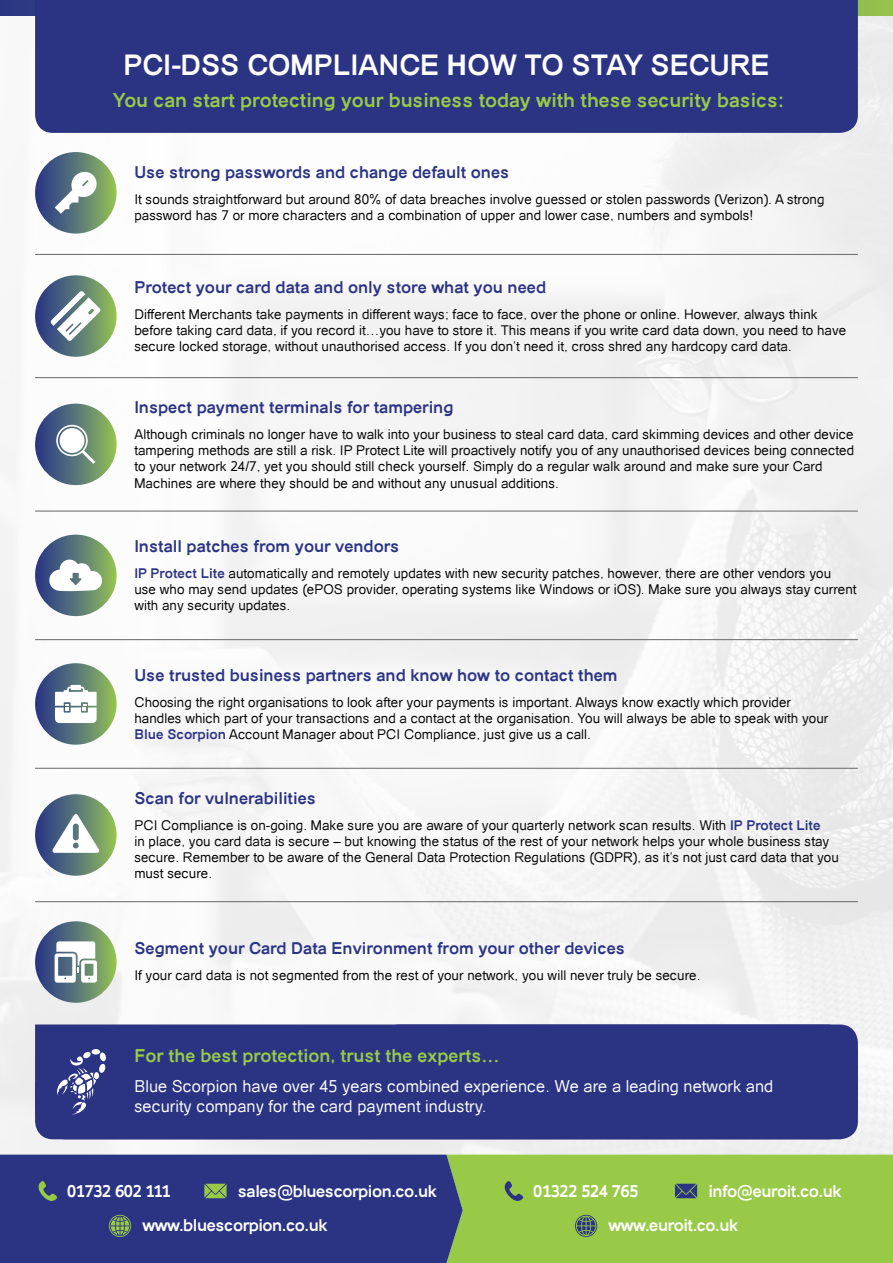
<style>
.page{position:relative;width:893px;height:1263px;background:#fff}
.page>*{position:absolute;margin:0;border:0;box-sizing:border-box;transform-origin:0 0}
.t1{font:700 28.5px "Catriel";color:#fff}
.t2{font:700 19.5px "Catriel";color:#99ca47}
.t3{font:700 18px "Catriel";color:#99ca47}
.t4{font:700 16.5px "Catriel";color:#2b3483}
.t5{font:16.5px/19.8px "Catriel";color:#fff}
.t6{font:700 16.5px/33.8px "Catriel";letter-spacing:-.025em;color:#fff}
.t7{font:13.5px/16.2px "Catriel";color:#000}
.s1{font-weight:700;color:#2b3483}
</style>
<div class="page">
<img style="left:0;top:15px;width:893px;height:1139px">
<svg style="left:0;top:0;width:893px;height:15px"></svg>
<hr style="left:35px;top:254px;width:823px;height:1px;background:#666767">
<hr style="left:35px;top:377px;width:823px;height:1px;background:#666767">
<hr style="left:35px;top:511px;width:823px;height:1px;background:#666767">
<hr style="left:35px;top:639px;width:823px;height:1px;background:#666767">
<hr style="left:35px;top:768px;width:823px;height:1px;background:#666767">
<hr style="left:35px;top:901px;width:823px;height:1px;background:#666767">
<div style="left:35px;top:0;width:823px;height:133px;background:#2b3483"></div>
<svg style="left:35px;top:152px;width:82px;height:82px;background:#5f7b77"></svg>
<svg style="left:35px;top:275px;width:82px;height:82px;background:#617e77"></svg>
<svg style="left:55px;top:171px;width:43px;height:43px"></svg>
<svg style="left:50px;top:291px;width:51px;height:50px"></svg>
<svg style="left:35px;top:404px;width:82px;height:81px;background:#5d7a75"></svg>
<svg style="left:56px;top:425px;width:39px;height:39px"></svg>
<div style="left:60px;top:428px;width:24px;height:25px;background:#fff;border-radius:50%"></div>
<svg style="left:35px;top:535px;width:82px;height:81px;background:#5d7a75"></svg>
<svg style="left:49px;top:560px;width:53px;height:32px"></svg>
<svg style="left:35px;top:663px;width:82px;height:82px;background:#5f7b76"></svg>
<svg style="left:55px;top:685px;width:42px;height:38px"></svg>
<svg style="left:35px;top:794px;width:82px;height:82px;background:#5f7c76"></svg>
<svg style="left:52px;top:814px;width:47px;height:39px"></svg>
<svg style="left:35px;top:921px;width:82px;height:82px;background:#5f7c76"></svg>
<svg style="left:55px;top:941px;width:42px;height:42px"></svg>
<div style="left:463px;top:1154px;width:430px;height:109px;background:#99ca47"></div>
<div style="left:0;top:1154px;width:463px;height:109px;background:#2b3483"></div>
<svg style="left:38px;top:1181px;width:19px;height:20px"></svg>
<svg style="left:204px;top:1184px;width:23px;height:14px"></svg>
<svg style="left:109px;top:1215px;width:22px;height:22px"></svg>
<svg style="left:504px;top:1181px;width:19px;height:20px"></svg>
<svg style="left:675px;top:1184px;width:22px;height:14px"></svg>
<svg style="left:575px;top:1215px;width:22px;height:22px"></svg>
<div style="left:35px;top:1024px;width:345px;height:58px;background:#2b3483"></div>
<div style="left:380px;top:1024px;width:478px;height:58px;background:#2b3483"></div>
<div style="left:35px;top:1082px;width:823px;height:57px;background:#2b3483"></div>
<svg style="left:56px;top:1049px;width:50px;height:66px;background:#565d9c"></svg>
<h1 class="t1" style="left:123px;top:49px;width:647px">PCI-DSS Compliance How to stay secu re</h1>
<h2 class="t2" style="left:113px;top:88px;width:673px">You can start protecting your business today with these security basics:</h2>
<p class="t4" style="left:134px;top:162px;width:377px">Use strong passwords and change default ones</p>
<p class="t7" style="left:134px;top:191px;width:692px">It sounds straightforward but around 80% of data breaches involve guessed or stolen passwords (Verizon). A strong password has 7 or more characters and a combination of upper and lower case, numbers and symbols!</p>
<p class="t4" style="left:134px;top:277px;width:413px">Protect your card data and only store what you need</p>
<p class="t7" style="left:134px;top:306px;width:713px">Different Merchants take payments in different ways; face to face, over the phone or online. However, always think before taking card data, if you record it…you have to store it. This means if you write card data down, you need to have secure locked storage, without unauthorised access. If you don’t need it, cross shred any hardcopy card data.</p>
<p class="t4" style="left:134px;top:397px;width:321px">Inspect payment terminals for tampering</p>
<p class="t7" style="left:134px;top:426px;width:721px">Although criminals no longer have to walk into your business to steal card data, card skimming devices and other device tampering methods are still a risk. I P Protect Lite will proactively notify you of any unauthorised devices being connected to your network 24/7, yet you should still check yourself. Simply do a regular walk around and make sure your Card Machines are where they should be and without any unusual additions.</p>
<p class="t4" style="left:134px;top:537px;width:266px">Install patches from your vendors</p>
<p class="t7" style="left:134px;top:565px;width:724px"><span class="s1">IP Protect Lite</span> automatically and remotely updates with new security patches, however, there are other vendors you<br>use who may send updates (ePOS provider, operating systems like Windows or iOS). Make sure you always stay current with any security updates.</p>
<p class="t4" style="left:134px;top:665px;width:485px">Use trusted business partners and know how to contact them</p>
<p class="t7" style="left:134px;top:694px;width:696px">Choosing the right organisations to look after your payments is important. Always know exactly which provider handles which part of your transactions and a contact at the organisation. You will always be able to speak with your<br><span class="s1">Blue Scorpion</span> Account Manager about PCI Compliance, just give us a call.</p>
<p class="t4" style="left:134px;top:788px;width:183px">Scan for vulnerabilities</p>
<p class="t7" style="left:134px;top:817px;width:706px">PCI Compliance is on-going. Make sure you are aware of your quarterly network scan results. With <span class="s1">IP Protect Lite<br></span>in place, you card data is secure – but knowing the status of the rest of your network helps your whole business stay secure. Remember to be aware of the General Data Protection Regulations (GDPR), as it’s not just card data that you must secure.</p>
<p class="t4" style="left:134px;top:939px;width:492px">Segment your Card Data Environment from your other devices</p>
<p class="t7" style="left:134px;top:967px;width:568px">If your card data is not segmented from the rest of your network, you will never truly be secure.</p>
<h3 class="t3" style="left:134px;top:1045px;width:367px">For the best protection, trust the experts…</h3>
<p class="t5" style="left:134px;top:1076px;width:641px">Blue Scorpion have over 45 years combined experience. We are a leading network and security company for the card payment industry.</p>
<p class="t6" style="left:142px;top:1174px;width:296px;text-indent:95px">sales@bluescorpion.co.uk www.bluescorpion.co.uk</p>
<p class="t6" style="left:533px;top:1174px;width:107px">01322 524 765</p>
<p class="t6" style="left:608px;top:1174px;width:235px;text-indent:100px">info@euroit.co.uk www.euroit.co.uk</p>
<p class="t6" style="left:67px;top:1174px;width:105px">01732 602 111</p>
</div>
